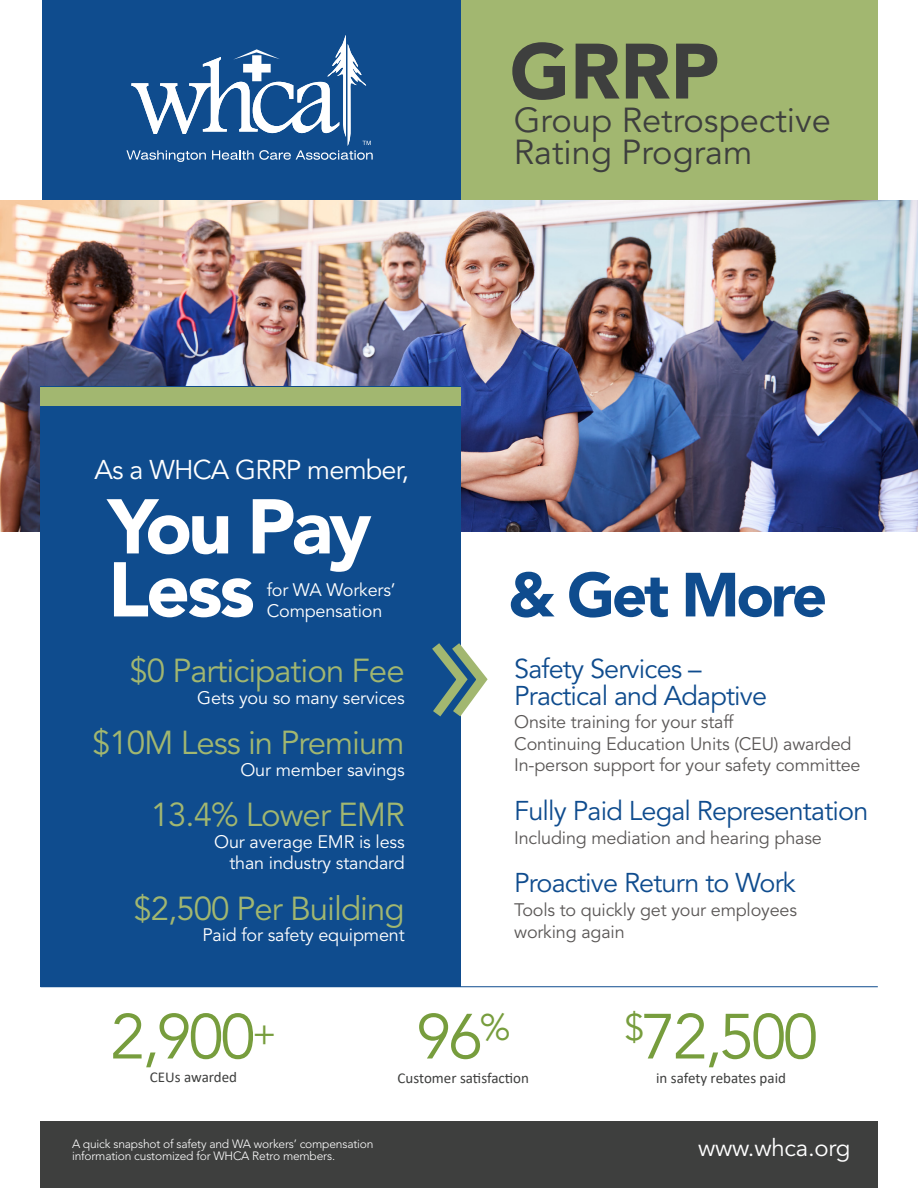
<style>
.page{position:relative;width:918px;height:1188px;background:#fff}
.page>*{position:absolute;margin:0;border:0;box-sizing:border-box;transform-origin:0 0}
.t1{font:900 77.55px "Avenir LT Std";color:#3e3f3e}
.Header2{font:900 76.65px "Avenir LT Std";letter-spacing:-.05em;color:#fff}
.Percentage{font:63.15px "Avenir LT Std";letter-spacing:-.05em;color:#779d3d}
.Header2-2{font:900 61.65px "Avenir LT Std";letter-spacing:-.05em;color:#0f4c8e}
.t2{font:34.5px/31.8px "Avenir LT Std";color:#3e3f3e}
.Subtitle{font:33px "Avenir LT Std";letter-spacing:-.03em;color:#a2b770}
.Subtitle-2{font:27px/27px "Avenir LT Std";letter-spacing:-.03em;color:#0f4c8e}
.Subtitle-3{font:27px "Avenir LT Std";letter-spacing:-.03em;color:#fff}
.Subhead2a{font:24px "Avenir LT Std";letter-spacing:-.01em;color:#fff}
.Body-new{font:18px/21.6px "Avenir LT Std";letter-spacing:-.01em;color:#5b5857}
.Body-new-2{font:18px/21.6px "Avenir LT Std";letter-spacing:-.01em;color:#fff}
.Percentage-2{font:15px "Calibri";color:#3e3f3e}
.Subhead{font:300 12px/12px "Avenir LT Std";letter-spacing:-.015em;color:#fff}
</style>
<div class="page">
<div style="left:461px;top:0;width:417px;height:218px;background:#a2b770"></div>
<div style="left:42px;top:0;width:419px;height:210px;background:#0f4c8e"></div>
<img style="left:0;top:201px;width:918px;height:330px">
<div style="left:40px;top:387px;width:421px;height:600px;background:#0f4c8e"></div>
<svg style="left:126px;top:35px;width:247px;height:127px"></svg>
<div style="left:40px;top:1121px;width:838px;height:67px;background:#3e3f3e"></div>
<hr style="left:40px;top:986px;width:838px;height:1px;background:#0f4c8e">
<div style="left:40px;top:387px;width:421px;height:19px;background:#a2b770"></div>
<svg style="left:432px;top:643px;width:56px;height:74px"></svg>
<p class="t1" style="left:510px;top:25px;width:211px">GRRP</p>
<p class="t2" style="left:514px;top:106px;width:319px">Group Retrospective<br>Rating Program</p>
<p class="Subtitle-3" style="left:94px;top:454px;width:316px">As a WHCA GRRP member,</p>
<p class="Header2" style="left:108px;top:480px;width:265px">You Pay</p>
<p class="Header2" style="left:108px;top:543px;width:148px">Less</p>
<p class="Body-new-2" style="left:267px;top:579px;width:130px">for WA Workers’<br>Compensation</p>
<p class="Subtitle" style="left:130px;top:652px;width:277px">$0 Participation Fee</p>
<p class="Body-new-2" style="left:197px;top:687px;width:209px">Gets you so many services</p>
<p class="Subtitle" style="left:92px;top:724px;width:314px">$10M Less in Premium</p>
<p class="Body-new-2" style="left:240px;top:759px;width:166px">Our member savings</p>
<p class="Subtitle" style="left:151px;top:796px;width:255px">13.4% Lower EMR</p>
<p class="Body-new-2" style="left:214px;top:831px;width:192px;text-align:right">Our average EMR is less than industry standard</p>
<p class="Subtitle" style="left:133px;top:889px;width:273px">$2,500 Per Building</p>
<p class="Body-new-2" style="left:202px;top:925px;width:204px">Paid for safety equipment</p>
<p class="Header2-2" style="left:508px;top:558px;width:321px">&amp; Get More</p>
<p class="Subtitle-2" style="left:514px;top:655px;width:254px">Safety Services –<br>Practical and Adaptive</p>
<p class="Body-new" style="left:514px;top:712px;width:221px">Onsite training for your staff</p>
<p class="Body-new" style="left:514px;top:733px;width:339px">Continuing Education Units (CEU) awarded</p>
<p class="Body-new" style="left:514px;top:755px;width:348px">In-person support for your safety committee</p>
<p class="Subtitle-2" style="left:514px;top:798px;width:356px">Fully Paid Legal Representation</p>
<p class="Body-new" style="left:514px;top:827px;width:309px">Including mediation and hearing phase</p>
<p class="Subtitle-2" style="left:514px;top:870px;width:283px">Proactive Return to Work</p>
<p class="Body-new" style="left:514px;top:900px;width:284px">Tools to quickly get your employees working again</p>
<p class="Percentage" style="left:110px;top:1000px;width:168px">2,900<sup>+</sup></p>
<p class="Percentage-2" style="left:150px;top:1066px;width:89px">CEUs awarded</p>
<p class="Subhead" style="left:72px;top:1138px;width:303px">A quick snapshot of safety and WA workers’ compensation information customized for WHCA Retro members.</p>
<p class="Percentage" style="left:416px;top:1000px;width:96px">96<sup>%</sup></p>
<p class="Percentage-2" style="left:398px;top:1067px;width:133px">Customer satisfaction</p>
<p class="Percentage" style="left:624px;top:1000px;width:196px"><sup>$</sup>72,500</p>
<p class="Percentage-2" style="left:656px;top:1067px;width:131px">in safety rebates paid</p>
<p class="Subhead2a" style="left:698px;top:1134px;width:154px">www.whca.org</p>
</div>
